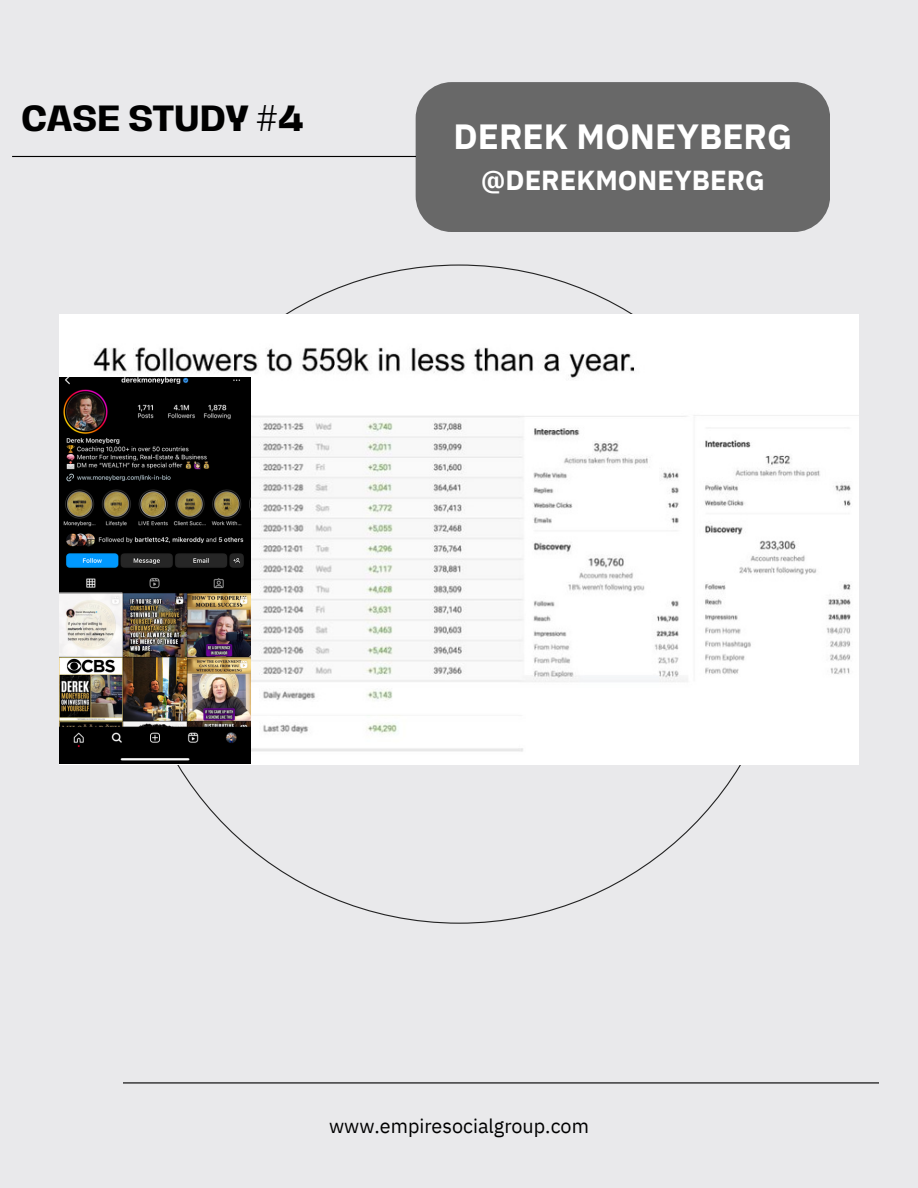
<style>
.page{position:relative;width:918px;height:1188px;background:#e9e9eb}
.page>*{position:absolute;margin:0;border:0;box-sizing:border-box;transform-origin:0 0}
.t1{font:700 34.95px "IBM Plex Sans";color:#fff}
.t2{font:700 33.45px "Hagrid Text";color:#000}
.t3{font:700 27.45px "IBM Plex Sans";color:#fff}
.t4{font:19.8px "IBM Plex Sans";color:#000}
</style>
<div class="page">
<hr style="left:123px;top:1082px;width:756px;height:1px;background:#000">
<div style="left:416px;top:82px;width:414px;height:150px;background:#686868"></div>
<hr style="left:12px;top:156px;width:404px;height:1px;background:#000">
<svg style="left:129px;top:264px;width:660px;height:660px"></svg>
<img style="left:59px;top:314px;width:799px;height:450px">
<img style="left:59px;top:378px;width:192px;height:385px">
<p class="t2" style="left:21px;top:102px;width:284px">CASE STUDY #4</p>
<p class="t1" style="left:454px;top:113px;width:340px">DEREK MONEYBERG</p>
<p class="t3" style="left:481px;top:162px;width:286px">@DEREKMONEYBERG</p>
<p class="t4" style="left:329px;top:1113px;width:261px">www.empiresocialgroup.com</p>
</div>
